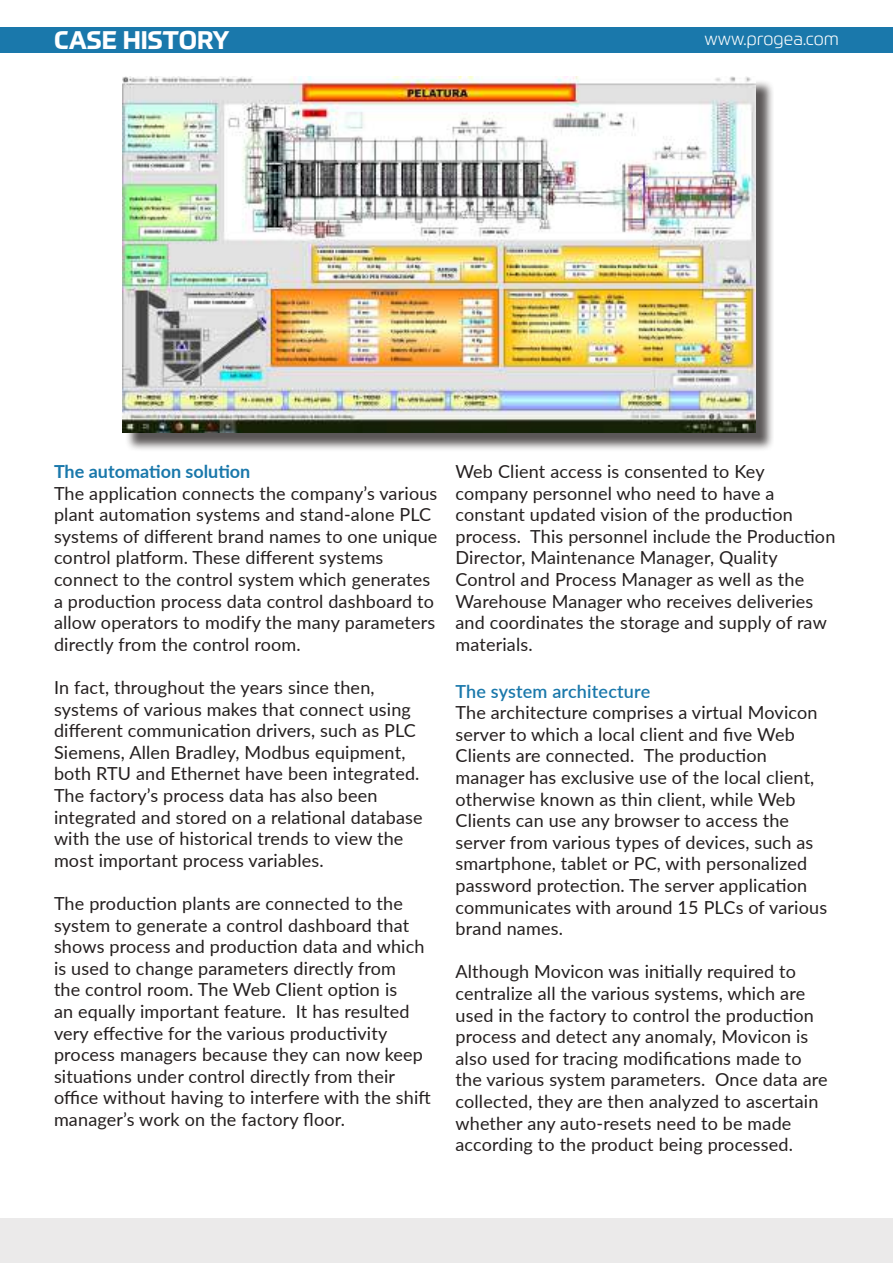
<style>
.page{position:relative;width:893px;height:1263px;background:#fff}
.page>*{position:absolute;margin:0;border:0;box-sizing:border-box;transform-origin:0 0}
.t1{font:700 25.05px "Prometo";color:#fff}
.t2{font:18px/21.6px "Lato";letter-spacing:.01em;color:#241f1f}
.t3{font:700 18px "Lato";color:#1a78ab}
.t4{font:600 18px "Lato";letter-spacing:.01em;color:#1a78ab}
.t5{font:300 18px "Prometo";color:#fff}
</style>
<div class="page">
<div style="left:0;top:1218px;width:893px;height:45px;background:#ebeaea"></div>
<div style="left:0;top:27px;width:893px;height:26px;background:#1a78ab"></div>
<div style="left:125px;top:79px;width:649px;height:372px;background:#241f1f;opacity:.75"></div>
<img style="left:122px;top:77px;width:634px;height:356px">
<h1 class="t1" style="left:54px;top:25px;width:177px">CASE HISTORY</h1>
<p class="t5" style="left:705px;top:28px;width:136px">www.progea.com</p>
<p class="t3" style="left:54px;top:458px;width:198px">The automation solution</p>
<p class="t2" style="left:54px;top:481px;width:385px">The application connects the company’s various plant automation systems and stand-alone PLC systems of different brand names to one unique control platform. These different systems connect to the control system which generates a production process data control dashboard to allow operators to modify the many parameters directly from the control room.</p>
<p class="t2" style="left:54px;top:676px;width:370px">In fact, throughout the years since then, systems of various makes that connect using different communication drivers, such as PLC Siemens, Allen Bradley, Modbus equipment, both RTU and Ethernet have been integrated.<br>The factory’s process data has also been integrated and stored on a relational database with the use of historical trends to view the most important process variables.</p>
<p class="t2" style="left:54px;top:892px;width:378px">The production plants are connected to the system to generate a control dashboard that shows process and production data and which is used to change parameters directly from<br>the control room. The Web Client option is<br>an equally important feature. It has resulted very effective for the various productivity process managers because they can now keep situations under control directly from their office without having to interfere with the shift manager’s work on the factory floor.</p>
<p class="t2" style="left:455px;top:460px;width:381px">Web Client access is consented to Key company personnel who need to have a constant updated vision of the production process. This personnel include the Production Director, Maintenance Manager, Quality Control and Process Manager as well as the Warehouse Manager who receives deliveries and coordinates the storage and supply of raw materials.</p>
<p class="t4" style="left:455px;top:678px;width:196px">The system architecture</p>
<p class="t2" style="left:455px;top:701px;width:373px">The architecture comprises a virtual Movicon server to which a local client and five Web Clients are connected. The production manager has exclusive use of the local client, otherwise known as thin client, while Web Clients can use any browser to access the server from various types of devices, such as smartphone, tablet or PC, with personalized password protection. The server application communicates with around 15 PLCs of various brand names.</p>
<p class="t2" style="left:455px;top:960px;width:374px">Although Movicon was initially required to centralize all the various systems, which are used in the factory to control the production process and detect any anomaly, Movicon is also used for tracing modifications made to the various system parameters. Once data are collected, they are then analyzed to ascertain whether any auto-resets need to be made according to the product being processed.</p>
</div>
